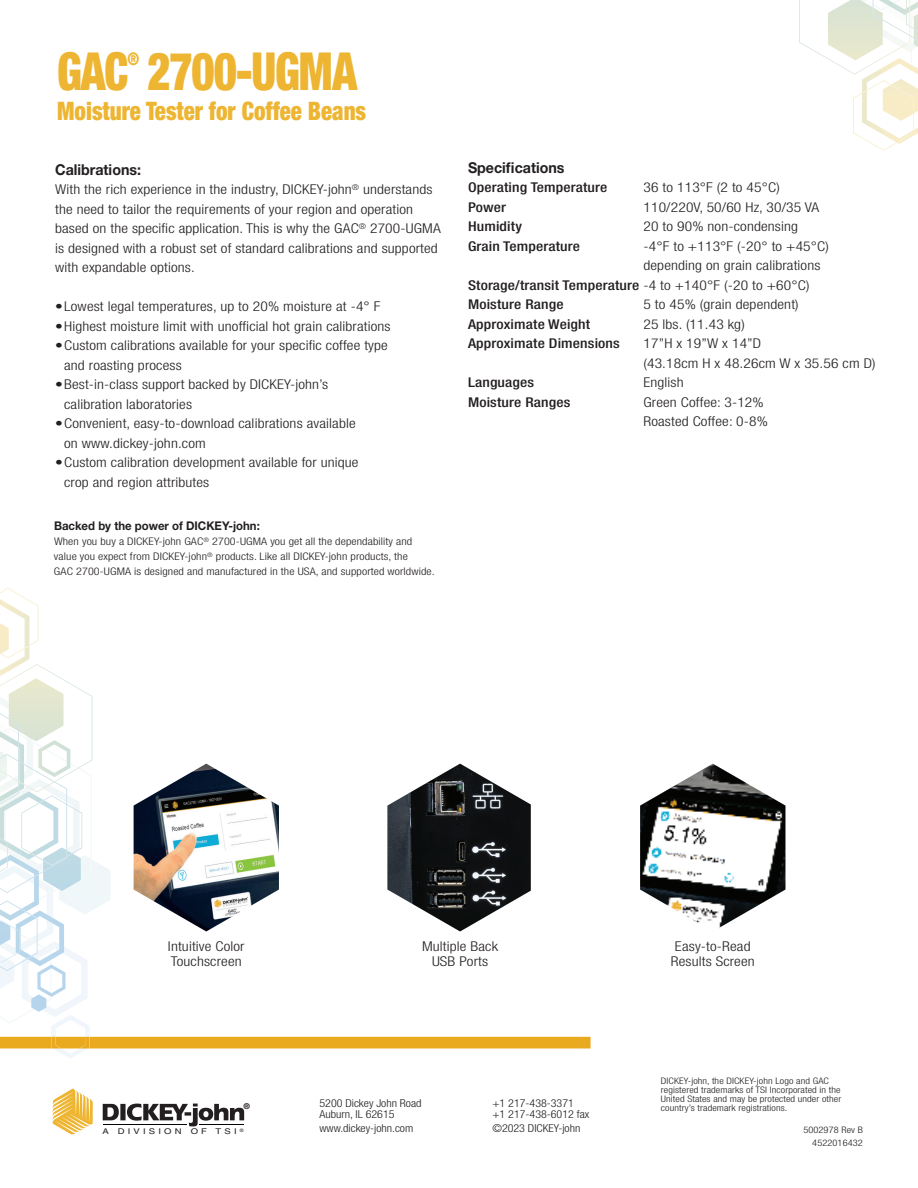
<style>
.page{position:relative;width:918px;height:1188px;background:#fff}
.page>*{position:absolute;margin:0;border:0;box-sizing:border-box;transform-origin:0 0}
.t1{font:900 condensed 52.5px "Helvetica Neue LT Pro";letter-spacing:-.025em;color:#edb531;scale:.85 1}
.t2{font:900 condensed 25.5px "Helvetica Neue LT Pro";color:#edb531;scale:.9 1}
.t3{font:900 condensed 17.55px "Helvetica Neue LT Pro";color:#edb531;scale:.85 1}
.t4{font:700 15px "Helvetica Neue LT Pro";color:#231f20;scale:.95 1}
.t5{font:300 condensed 13.5px/19.5px "Helvetica Neue LT Std";letter-spacing:.01em;color:#231f20;scale:1.15 1}
.t6{font:500 condensed 13.5px "Helvetica Neue LT Std";letter-spacing:.01em;color:#231f20;scale:1.15 1}
.t7{font:700 12px "Helvetica Neue LT Pro";color:#231f20;scale:.95 1}
.t8{font:300 condensed 10.95px/10.9px "Helvetica Neue LT Std";color:#231f20;scale:1.1 1}
.t9{font:300 condensed 10.5px/15px "Helvetica Neue LT Std";letter-spacing:.01em;color:#231f20;scale:1.15 1}
.t10{font:300 condensed 9px/9px "Helvetica Neue LT Std";letter-spacing:.01em;color:#231f20;scale:1.15 1}
.t11{font:7.95px "Helvetica";letter-spacing:.335em;color:#231f20;scale:1.21 1}
.t12{font:700 7.95px "Helvetica";color:#231f20}
.s1{font-weight:300}
</style>
<div class="page">
<svg style="left:799px;top:0;width:119px;height:151px"></svg>
<svg style="left:52px;top:1089px;width:41px;height:45px"></svg>
<svg style="left:103px;top:1104px;width:141px;height:22px"></svg>
<hr style="left:103px;top:1124px;width:83px;height:1px;background:#040503">
<hr style="left:200px;top:1124px;width:44px;height:1px;background:#040503">
<svg style="left:0;top:588px;width:591px;height:471px"></svg>
<img style="left:134px;top:764px;width:145px;height:168px">
<img style="left:387px;top:764px;width:144px;height:168px">
<img style="left:640px;top:764px;width:145px;height:165px">
<h1 class="t1" style="left:57px;top:39px;width:355px">GAC 2700-UGMA</h1>
<p class="t3" style="left:127px;top:48px;width:15px">®</p>
<h2 class="t2" style="left:57px;top:95px;width:345px">Moisture Tester for Coffee Beans</h2>
<p class="t4" style="left:55px;top:160px;width:92px">Calibrations:</p>
<p class="t5" style="left:55px;top:180px;width:337px">With the rich experience in the industry, DICKEY-john<sup>®</sup> understands the need to tailor the requirements of your region and operation based on the specific application. This is why the GAC<sup>®</sup> 2700-UGMA is designed with a robust set of standard calibrations and supported with expandable options.</p>
<p class="t5" style="left:55px;top:297px;width:284px">• Lowest legal temperatures, up to 20% moisture at -4° F</p>
<p class="t5" style="left:55px;top:316px;width:293px">• Highest moisture limit with unofficial hot grain calibrations</p>
<p class="t5" style="left:64px;top:336px;width:283px;text-indent:-9px">• Custom calibrations available for your specific coffee type and roasting process</p>
<p class="t5" style="left:64px;top:375px;width:231px;text-indent:-9px">• Best-in-class support backed by DICKEY-john’s calibration laboratories</p>
<p class="t5" style="left:64px;top:413px;width:255px;text-indent:-9px">• Convenient, easy-to-download calibrations available on www.dickey-john.com</p>
<p class="t5" style="left:64px;top:452px;width:258px;text-indent:-9px">• Custom calibration development available for unique crop and region attributes</p>
<p class="t7" style="left:54px;top:518px;width:218px">Backed by the power of DICKEY-john:</p>
<p class="t9" style="left:54px;top:534px;width:333px">When you buy a DICKEY-john GAC<sup>®</sup> 2700-UGMA you get all the dependability and value you expect from DICKEY-john<sup>®</sup> products. Like all DICKEY-john products, the<br>GAC 2700-UGMA is designed and manufactured in the USA, and supported worldwide.</p>
<p class="t4" style="left:468px;top:158px;width:103px">Specifications</p>
<p class="t6" style="left:468px;top:179px;width:123px">Operating Temperature</p>
<p class="t5" style="left:644px;top:178px;width:120px">36 to 113°F (2 to 45°C)</p>
<p class="t6" style="left:468px;top:199px;width:35px">Power</p>
<p class="t5" style="left:643px;top:197px;width:154px">110/220V, 50/60 Hz, 30/35 VA</p>
<p class="t6" style="left:468px;top:218px;width:48px">Humidity</p>
<p class="t5" style="left:643px;top:217px;width:136px">20 to 90% non-condensing</p>
<p class="t6" style="left:468px;top:238px;width:99px">Grain Temperature</p>
<p class="t5" style="left:644px;top:236px;width:163px">-4°F to +113°F (-20° to +45°C)</p>
<p class="t5" style="left:643px;top:256px;width:155px">depending on grain calibrations</p>
<p class="t6" style="left:468px;top:277px;width:298px">Storage/transit Temperature <span class="s1">-4 to +140°F (-20 to +60°C)</span></p>
<p class="t6" style="left:468px;top:296px;width:85px">Moisture Range</p>
<p class="t5" style="left:644px;top:295px;width:136px">5 to 45% (grain dependent)</p>
<p class="t6" style="left:468px;top:316px;width:108px">Approximate Weight</p>
<p class="t5" style="left:644px;top:314px;width:90px">25 lbs. (11.43 kg)</p>
<p class="t6" style="left:468px;top:335px;width:134px">Approximate Dimensions</p>
<p class="t5" style="left:643px;top:334px;width:203px">17”H x 19”W x 14”D<br>(43.18cm H x 48.26cm W x 35.56 cm D)</p>
<p class="t6" style="left:468px;top:374px;width:59px">Languages</p>
<p class="t5" style="left:643px;top:372px;width:37px">English</p>
<p class="t6" style="left:468px;top:394px;width:91px">Moisture Ranges</p>
<p class="t5" style="left:643px;top:392px;width:110px">Green Coffee: 3-12%<br>Roasted Coffee: 0-8%</p>
<p class="t5" style="left:168px;top:939px;width:68px;line-height:15px">Intuitive Color<br>Touchscreen</p>
<p class="t5" style="left:422px;top:939px;width:68px;line-height:15px;text-align:center">Multiple Back<br>USB Ports</p>
<p class="t5" style="left:671px;top:939px;width:74px;line-height:15px;text-align:center">Easy-to-Read<br>Results Screen</p>
<p class="t12" style="left:244px;top:1101px;width:7px">®</p>
<p class="t8" style="left:319px;top:1098px;width:94px">5200 Dickey John Road<br>Auburn, IL 62615</p>
<p class="t8" style="left:319px;top:1123px;width:87px">www.dickey-john.com</p>
<p class="t11" style="left:102px;top:1127px;width:118px">A DIVISION OF TSI <sup>®</sup></p>
<p class="t8" style="left:492px;top:1098px;width:90px">+1 217-438-3371 +1 217-438-6012 fax</p>
<p class="t8" style="left:492px;top:1123px;width:82px">©2023 DICKEY-john</p>
<p class="t10" style="left:661px;top:1077px;width:158px">DICKEY-john, the DICKEY-john Logo and GAC registered trademarks of TSI Incorporated in the United States and may be protected under other country’s trademark registrations.</p>
<p class="t10" style="left:803px;top:1123px;width:53px;line-height:12.8px;text-align:right">5002978 Rev B<br>4522016432</p>
</div>
